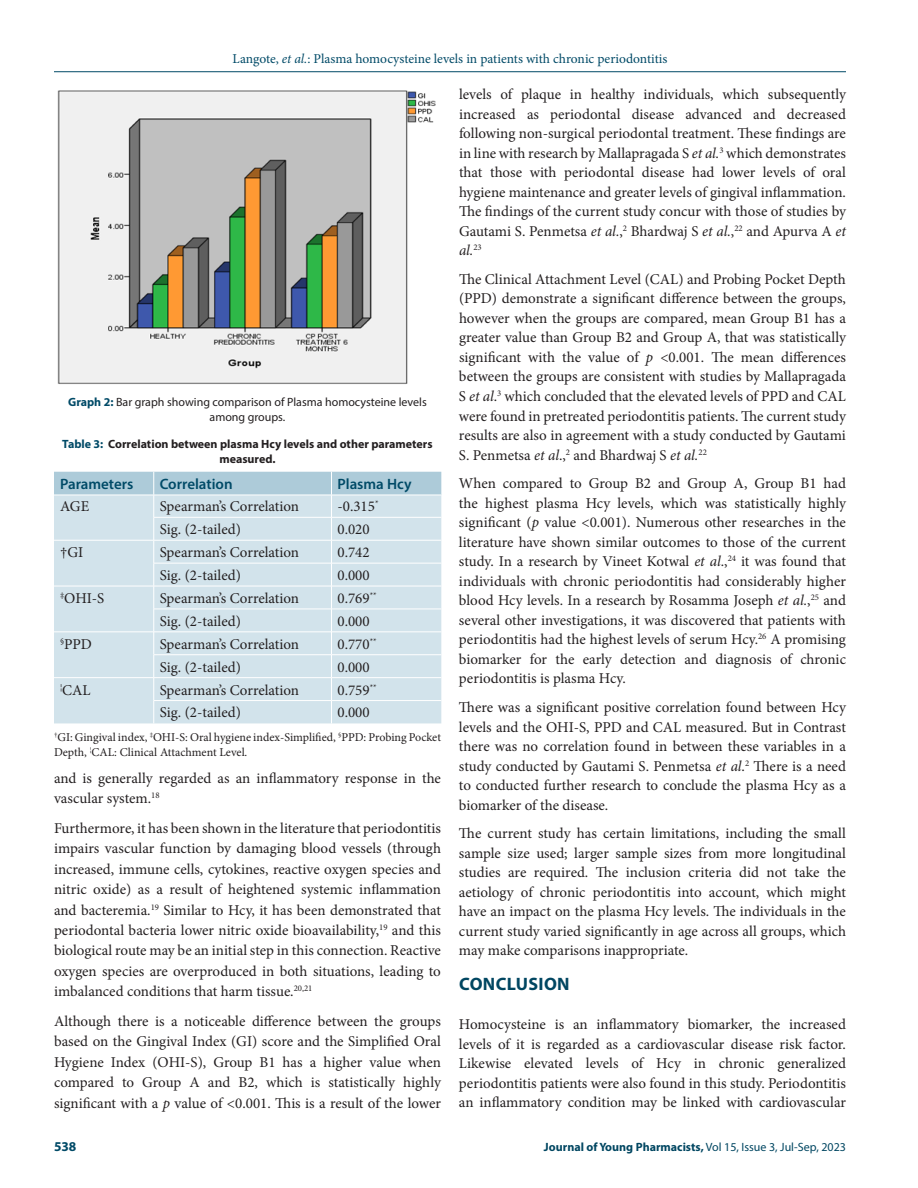
<style>
.page{position:relative;width:918px;height:1188px;background:#fff}
.page>*{position:absolute;margin:0;border:0;box-sizing:border-box;transform-origin:0 0}
.Heading_1{font:700 18px "Myriad Pro";letter-spacing:.02em;color:#004661}
.Body_text{font:15px/19.5px "Minion Pro";letter-spacing:-.005em;color:#231f20;text-align:justify}
.Table_Body{font:15px "Minion Pro";color:#231f20}
.Table_Header{font:600 15px "Myriad Pro";color:#004a67}
.t1{font:13.5px "Minion Pro";color:#004a67}
.t2{font:700 13.5px "Myriad Pro";color:#004a67}
.Table_Footnote{font:12px/15px "Minion Pro";color:#231f20}
.FIG_Caption{font:12px/15px "Myriad Pro";color:#231f20;text-align:center}
.Table_Caption{font:700 12px/15px "Myriad Pro";color:#231f20;text-align:center}
.t3{font:700 12px "Myriad Pro";color:#004661}
.s1{font-style:italic}
.s2{font-weight:700;color:#004a67}
.s3{color:#004a67}
.s4{font-weight:400}
</style>
<div class="page">
<hr style="left:54px;top:71px;width:792px;height:1px;background:#004a67">
<img style="left:57px;top:90px;width:379px;height:294px">
<svg style="left:54px;top:472px;width:387px;height:251px;background:#d0e1ea"></svg>
<hr style="left:54px;top:495px;width:100px;height:1px;background:#fff">
<hr style="left:154px;top:495px;width:178px;height:1px;background:#fff">
<hr style="left:332px;top:495px;width:109px;height:1px;background:#fff">
<p class="t1" style="left:233px;top:50px;width:436px">Langote, <span class="s1">et al.</span>: Plasma homocysteine levels in patients with chronic periodontitis</p>
<p class="FIG_Caption" style="left:68px;top:394px;width:360px"><span class="s2">Graph 2:</span> Bar graph showing comparison of Plasma homocysteine levels among groups.</p>
<p class="Table_Caption" style="left:62px;top:436px;width:372px"><span class="s3">Table 3:</span> Correlation between plasma Hcy levels and other parameters measured.</p>
<p class="Table_Header" style="left:60px;top:474px;width:75px">Parameters</p>
<p class="Table_Header" style="left:160px;top:474px;width:74px">Correlation</p>
<p class="Table_Header" style="left:338px;top:474px;width:76px">Plasma Hcy</p>
<p class="Table_Body" style="left:60px;top:496px;width:31px">AGE</p>
<p class="Table_Body" style="left:160px;top:496px;width:141px">Spearman’s Correlation</p>
<p class="Table_Body" style="left:338px;top:496px;width:43px">-0.315<sup>*</sup></p>
<p class="Table_Body" style="left:160px;top:519px;width:83px">Sig. (2-tailed)</p>
<p class="Table_Body" style="left:338px;top:519px;width:34px">0.020</p>
<p class="Table_Body" style="left:60px;top:542px;width:25px">†GI</p>
<p class="Table_Body" style="left:160px;top:542px;width:141px">Spearman’s Correlation</p>
<p class="Table_Body" style="left:338px;top:542px;width:34px">0.742</p>
<p class="Table_Body" style="left:160px;top:565px;width:83px">Sig. (2-tailed)</p>
<p class="Table_Body" style="left:338px;top:565px;width:34px">0.000</p>
<p class="Table_Body" style="left:60px;top:588px;width:46px"><sup>‡</sup>OHI-S</p>
<p class="Table_Body" style="left:160px;top:588px;width:141px">Spearman’s Correlation</p>
<p class="Table_Body" style="left:338px;top:588px;width:41px">0.769<sup>**</sup></p>
<p class="Table_Body" style="left:160px;top:611px;width:83px">Sig. (2-tailed)</p>
<p class="Table_Body" style="left:338px;top:611px;width:34px">0.000</p>
<p class="Table_Body" style="left:60px;top:634px;width:33px"><sup>§</sup>PPD</p>
<p class="Table_Body" style="left:160px;top:634px;width:141px">Spearman’s Correlation</p>
<p class="Table_Body" style="left:338px;top:634px;width:41px">0.770<sup>**</sup></p>
<p class="Table_Body" style="left:160px;top:657px;width:83px">Sig. (2-tailed)</p>
<p class="Table_Body" style="left:338px;top:657px;width:34px">0.000</p>
<p class="Table_Body" style="left:60px;top:680px;width:32px"><sup>¦</sup>CAL</p>
<p class="Table_Body" style="left:160px;top:680px;width:141px">Spearman’s Correlation</p>
<p class="Table_Body" style="left:338px;top:680px;width:41px">0.759<sup>**</sup></p>
<p class="Table_Body" style="left:160px;top:703px;width:83px">Sig. (2-tailed)</p>
<p class="Table_Body" style="left:338px;top:703px;width:34px">0.000</p>
<p class="Table_Footnote" style="left:54px;top:730px;width:389px"><sup>†</sup>GI: Gingival index, <sup>‡</sup>OHI-S: Oral hygiene index-Simplified, <sup>§</sup>PPD: Probing Pocket<br>Depth, <sup>¦</sup>CAL: Clinical Attachment Level.</p>
<p class="Body_text" style="left:54px;top:768px;width:389px;line-height:20.4px">and is generally regarded as an inflammatory response in the vascular system.<sup>18</sup></p>
<p class="Body_text" style="left:54px;top:818px;width:389px;line-height:20.4px">Furthermore, it has been shown in the literature that periodontitis impairs vascular function by damaging blood vessels (through increased, immune cells, cytokines, reactive oxygen species and nitric oxide) as a result of heightened systemic inflammation and bacteremia.<sup>19</sup> Similar to Hcy, it has been demonstrated that periodontal bacteria lower nitric oxide bioavailability,<sup>19</sup> and this biological route may be an initial step in this connection. Reactive oxygen species are overproduced in both situations, leading to imbalanced conditions that harm tissue.<sup>20,21</sup></p>
<p class="Body_text" style="left:54px;top:1011px;width:389px;line-height:20.4px">Although there is a noticeable difference between the groups based on the Gingival Index (GI) score and the Simplified Oral Hygiene Index (OHI-S), Group B1 has a higher value when compared to Group A and B2, which is statistically highly significant with a <span class="s1">p</span> value of &lt;0.001. This is a result of the lower</p>
<p class="Body_text" style="left:459px;top:85px;width:389px">levels of plaque in healthy individuals, which subsequently increased as periodontal disease advanced and decreased following non-surgical periodontal treatment. These findings are in line with research by Mallapragada S <span class="s1">et al.</span><sup>3</sup> which demonstrates that those with periodontal disease had lower levels of oral hygiene maintenance and greater levels of gingival inflammation.<br>The findings of the current study concur with those of studies by Gautami S. Penmetsa <span class="s1">et al.</span>,<sup>2</sup> Bhardwaj S <span class="s1">et al.</span>,<sup>22</sup> and Apurva A <span class="s1">et al.</span><sup>23</sup></p>
<p class="Body_text" style="left:459px;top:269px;width:389px">The Clinical Attachment Level (CAL) and Probing Pocket Depth (PPD) demonstrate a significant difference between the groups, however when the groups are compared, mean Group B1 has a greater value than Group B2 and Group A, that was statistically significant with the value of <span class="s1">p</span> &lt;0.001. The mean differences between the groups are consistent with studies by Mallapragada S <span class="s1">et al</span>.<sup>3</sup> which concluded that the elevated levels of PPD and CAL were found in pretreated periodontitis patients. The current study results are also in agreement with a study conducted by Gautami S. Penmetsa <span class="s1">et al</span>.,<sup>2</sup> and Bhardwaj S <span class="s1">et al.</span><sup>22</sup></p>
<p class="Body_text" style="left:459px;top:474px;width:389px">When compared to Group B2 and Group A, Group B1 had the highest plasma Hcy levels, which was statistically highly significant (<span class="s1">p</span> value &lt;0.001). Numerous other researches in the literature have shown similar outcomes to those of the current study. In a research by Vineet Kotwal <span class="s1">et al</span>.,<sup>24</sup> it was found that individuals with chronic periodontitis had considerably higher blood Hcy levels. In a research by Rosamma Joseph <span class="s1">et al.</span>,<sup>25</sup> and several other investigations, it was discovered that patients with periodontitis had the highest levels of serum Hcy.<sup>26</sup> A promising biomarker for the early detection and diagnosis of chronic periodontitis is plasma Hcy.</p>
<p class="Body_text" style="left:459px;top:698px;width:388px">There was a significant positive correlation found between Hcy levels and the OHI-S, PPD and CAL measured. But in Contrast there was no correlation found in between these variables in a study conducted by Gautami S. Penmetsa <span class="s1">et al</span>.<sup>2</sup> There is a need to conducted further research to conclude the plasma Hcy as a biomarker of the disease.</p>
<p class="Body_text" style="left:459px;top:824px;width:389px">The current study has certain limitations, including the small sample size used; larger sample sizes from more longitudinal studies are required. The inclusion criteria did not take the aetiology of chronic periodontitis into account, which might have an impact on the plasma Hcy levels. The individuals in the current study varied significantly in age across all groups, which may make comparisons inappropriate.</p>
<p class="Heading_1" style="left:459px;top:972px;width:112px">CONCLUSION</p>
<p class="Body_text" style="left:459px;top:1015px;width:389px">Homocysteine is an inflammatory biomarker, the increased levels of it is regarded as a cardiovascular disease risk factor.<br>Likewise elevated levels of Hcy in chronic generalized periodontitis patients were also found in this study. Periodontitis an inflammatory condition may be linked with cardiovascular</p>
<p class="t2" style="left:54px;top:1137px;width:24px">538</p>
<p class="t3" style="left:544px;top:1139px;width:304px">Journal of Young Pharmacists, <span class="s4">Vol 15, Issue 3, Jul-Sep, 2023</span></p>
</div>
